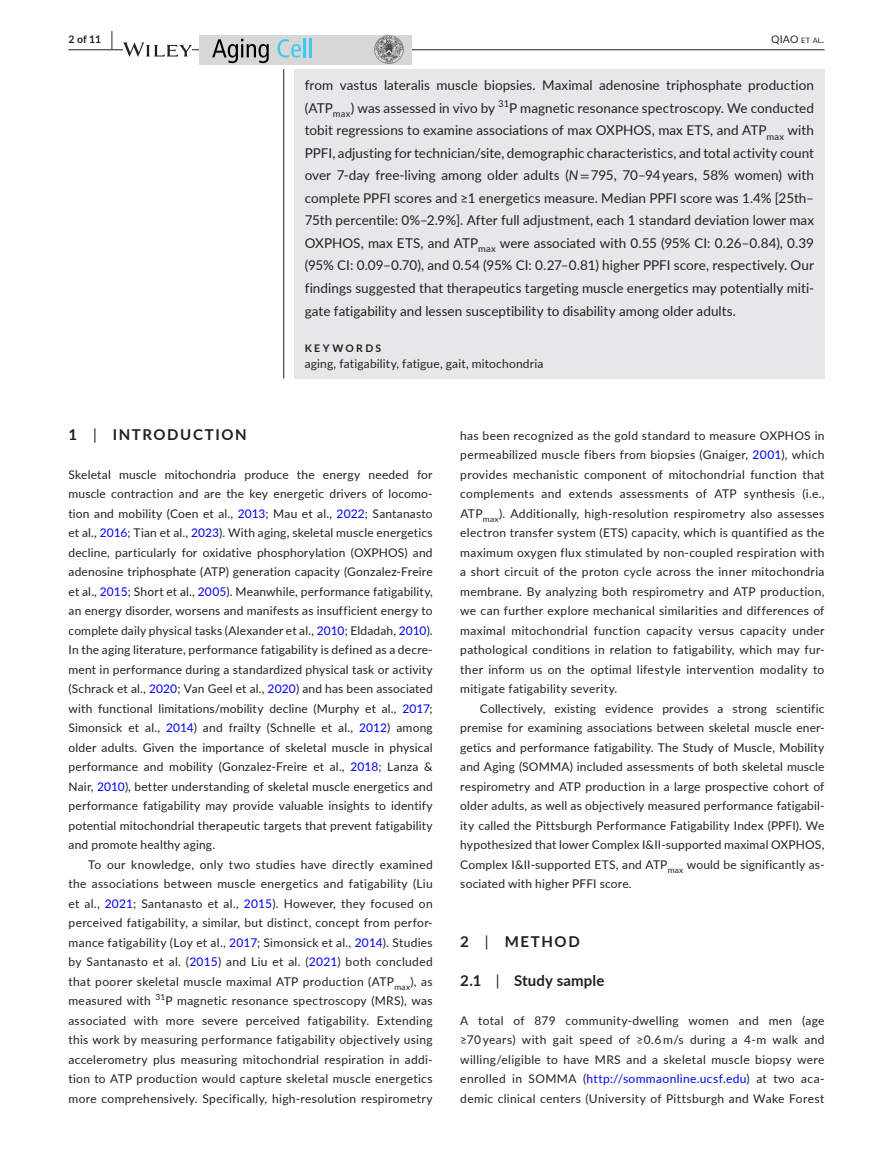
<style>
.page{position:relative;width:893px;height:1174px;background:#fff}
.page>*{position:absolute;margin:0;border:0;box-sizing:border-box;transform-origin:0 0}
.t1{font:700 15px "Lato";letter-spacing:.1em;color:#231f20}
.t2{font:700 15px "Lato";letter-spacing:.01em;color:#231f20}
.t3{font:13.5px/22.5px "Lato";letter-spacing:.005em;color:#231f20}
.t4{font:12px/19.5px "Lato";letter-spacing:.02em;color:#231f20;text-align:justify}
.t5{font:700 10.5px "Lato";letter-spacing:.22em;color:#231f20}
.t6{font:10.5px "Lato";color:#231f20}
.t7{font:9.45px "Lato";color:#231f20}
.s1{font-size:19.5px}
.s2{font-size:7.35px}
.s3{font-style:italic}
.s4{font-family:"STIX"}
.s5{font-weight:400}
.s6{color:#00f}
</style>
<div class="page">
<hr style="left:68px;top:49px;width:756px;height:1px;background:#231f20">
<svg style="left:123px;top:42px;width:69px;height:15px"></svg>
<div style="left:200px;top:35px;width:212px;height:29px;background:#d7d7d7"></div>
<svg style="left:212px;top:39px;width:57px;height:24px"></svg>
<svg style="left:278px;top:38px;width:33px;height:20px"></svg>
<img style="left:375px;top:35px;width:28px;height:29px">
<div style="left:294px;top:69px;width:530px;height:309px;background:#e6e7e9"></div>
<hr style="left:283px;top:69px;width:1px;height:309px;background:#231f20">
<p class="t5" style="left:68px;top:31px;width:46px">2 of 11 <span class="s1">|</span></p>
<p class="t6" style="left:771px;top:31px;width:55px">QIAO <span class="s2">et al</span>.</p>
<p class="t3" style="left:305px;top:74px;width:511px">from vastus lateralis muscle biopsies. Maximal adenosine triphosphate production (ATP<sub>max</sub>) was assessed in vivo by</p>
<p class="t7" style="left:498px;top:97px;width:12px">31</p>
<p class="t3" style="left:305px;top:96px;width:511px;text-align:justify;text-indent:204px">P magnetic resonance spectroscopy. We conducted tobit regressions to examine associations of max OXPHOS, max ETS, and ATP<sub>max</sub> with PPFI, adjusting for technician/site, demographic characteristics, and total activity count over 7-day free-living among older adults (<span class="s3">N</span><span class="s4">=</span> 795, 70–94 years, 58% women) with complete PPFI scores and ≥1 energetics measure. Median PPFI score was 1.4% [25th– 75th percentile: 0%–2.9%]. After full adjustment, each 1 standard deviation lower max OXPHOS, max ETS, and ATP<sub>max</sub> were associated with 0.55 (95% CI: 0.26–0.84), 0.39 (95% CI: 0.09–0.70), and 0.54 (95% CI: 0.27–0.81) higher PPFI score, respectively. Our findings suggested that therapeutics targeting muscle energetics may potentially miti&shy;gate fatigability and lessen susceptibility to disability among older adults.</p>
<p class="t5" style="left:305px;top:340px;width:78px">KEYWORDS</p>
<p class="t4" style="left:305px;top:353px;width:240px">aging, fatigability, fatigue, gait, mitochondria</p>
<p class="t1" style="left:68px;top:423px;width:180px">1 <span class="s5">|</span> INTRODUCTION</p>
<p class="t4" style="left:68px;top:464px;width:366px">Skeletal muscle mitochondria produce the energy needed for muscle contraction and are the key energetic drivers of locomo&shy;tion and mobility (Coen et al., <span class="s6">2013</span>; Mau et al., <span class="s6">2022</span>; Santanasto et al., <span class="s6">2016</span>; Tian et al., <span class="s6">2023</span>). With aging, skeletal muscle energetics decline, particularly for oxidative phosphorylation (OXPHOS) and adenosine triphosphate (ATP) generation capacity (Gonzalez-Freire et al., <span class="s6">2015</span>; Short et al., <span class="s6">2005</span>). Meanwhile, performance fatigability, an energy disorder, worsens and manifests as insufficient energy to complete daily physical tasks (Alexander et al., <span class="s6">2010</span>; Eldadah, <span class="s6">2010</span>).<br>In the aging literature, performance fatigability is defined as a decre&shy;ment in performance during a standardized physical task or activity (Schrack et al., <span class="s6">2020</span>; Van Geel et al., <span class="s6">2020</span>) and has been associated with functional limitations/mobility decline (Murphy et al., <span class="s6">2017</span>; Simonsick et al., <span class="s6">2014</span>) and frailty (Schnelle et al., <span class="s6">2012</span>) among older adults. Given the importance of skeletal muscle in physical performance and mobility (Gonzalez-Freire et al., <span class="s6">2018</span>; Lanza &amp; Nair, <span class="s6">2010</span>), better understanding of skeletal muscle energetics and performance fatigability may provide valuable insights to identify potential mitochondrial therapeutic targets that prevent fatigability and promote healthy aging.</p>
<p class="t4" style="left:68px;top:854px;width:366px;text-indent:20px">To our knowledge, only two studies have directly examined the associations between muscle energetics and fatigability (Liu et al., <span class="s6">2021</span>; Santanasto et al., <span class="s6">2015</span>). However, they focused on perceived fatigability, a similar, but distinct, concept from perfor&shy;mance fatigability (Loy et al., <span class="s6">2017</span>; Simonsick et al., <span class="s6">2014</span>). Studies by Santanasto et al. (<span class="s6">2015</span>) and Liu et al. (<span class="s6">2021</span>) both concluded that poorer skeletal muscle maximal ATP production (ATP<sub>max</sub>), as measured with <sup>31</sup>P magnetic resonance spectroscopy (MRS), was associated with more severe perceived fatigability. Extending this work by measuring performance fatigability objectively using accelerometry plus measuring mitochondrial respiration in addi&shy;tion to ATP production would capture skeletal muscle energetics more comprehensively. Specifically, high-resolution respirometry</p>
<p class="t4" style="left:460px;top:425px;width:366px">has been recognized as the gold standard to measure OXPHOS in permeabilized muscle fibers from biopsies (Gnaiger, <span class="s6">2001</span>), which provides mechanistic component of mitochondrial function that complements and extends assessments of ATP synthesis (i.e., ATP<sub>max</sub>). Additionally, high-resolution respirometry also assesses electron transfer system (ETS) capacity, which is quantified as the maximum oxygen flux stimulated by non-coupled respiration with a short circuit of the proton cycle across the inner mitochondria membrane. By analyzing both respirometry and ATP production, we can further explore mechanical similarities and differences of maximal mitochondrial function capacity versus capacity under pathological conditions in relation to fatigability, which may fur&shy;ther inform us on the optimal lifestyle intervention modality to mitigate fatigability severity.</p>
<p class="t4" style="left:460px;top:698px;width:366px;text-indent:20px">Collectively, existing evidence provides a strong scientific premise for examining associations between skeletal muscle ener&shy;getics and performance fatigability. The Study of Muscle, Mobility and Aging (SOMMA) included assessments of both skeletal muscle respirometry and ATP production in a large prospective cohort of older adults, as well as objectively measured performance fatigabil&shy;ity called the Pittsburgh Performance Fatigability Index (PPFI). We hypothesized that lower Complex I&amp;II-supported maximal OXPHOS, Complex I&amp;II-supported ETS, and ATP<sub>max</sub> would be significantly as&shy;sociated with higher PFFI score.</p>
<p class="t1" style="left:460px;top:930px;width:121px">2 <span class="s5">|</span> METHOD</p>
<p class="t2" style="left:460px;top:969px;width:146px">2.1 <span class="s5">|</span> Study sample</p>
<p class="t4" style="left:460px;top:1010px;width:366px">A total of 879 community-dwelling women and men (age ≥70 years) with gait speed of ≥0.6 m/s during a 4-m walk and willing/eligible to have MRS and a skeletal muscle biopsy were enrolled in SOMMA (<span class="s6">http://sommaonline.ucsf.edu</span>) at two aca&shy;demic clinical centers (University of Pittsburgh and Wake Forest</p>
</div>
